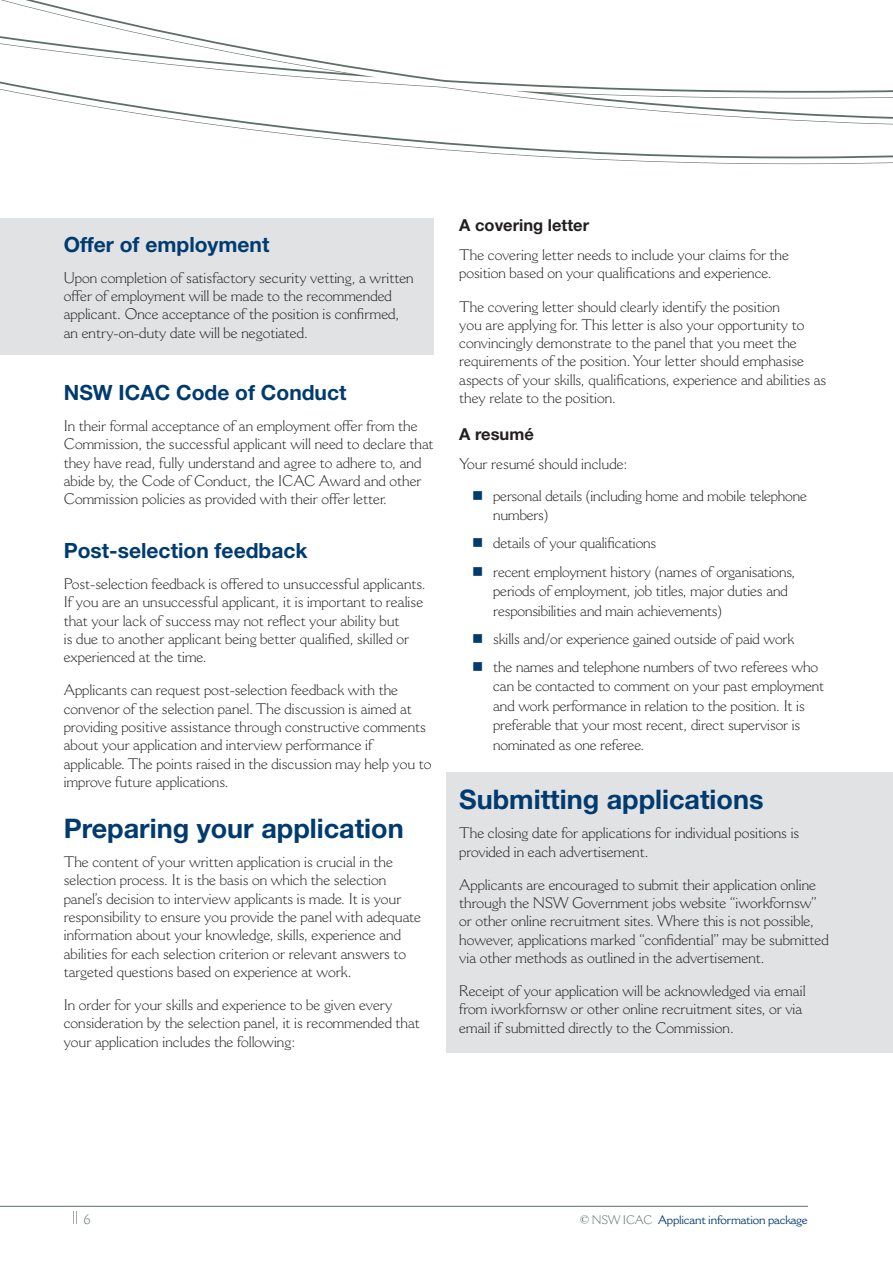
<style>
.page{position:relative;width:893px;height:1263px;background:#fff}
.page>*{position:absolute;margin:0;border:0;box-sizing:border-box;transform-origin:0 0}
.t1{font:700 27px "Helvetica Neue LT Std";color:#003b70}
.t2{font:700 21px "Helvetica Neue LT Std";color:#003b70}
.t3{font:700 16.5px "Helvetica Neue LT Std";color:#231f20}
.t4{font:300 15px/18.3px "Cantoria MT Std";color:#231f20}
.t5{font:300 13.5px "Cantoria MT Std";color:#5d6e65}
.t6{font:12px "Cantoria MT Std";letter-spacing:-.015em;color:#003b70}
.s1{font-weight:300;color:#5d6e65}
</style>
<div class="page">
<svg style="left:73px;top:1212px;width:4px;height:12px"></svg>
<hr style="left:0;top:1206px;width:808px;height:1px;background:#5d6e65">
<svg style="left:0;top:0;width:893px;height:164px"></svg>
<div style="left:446px;top:772px;width:447px;height:280px;background:#e1e2e4"></div>
<div style="left:0;top:218px;width:434px;height:136px;background:#e1e2e4"></div>
<h2 class="t2" style="left:64px;top:231px;width:207px">Offer of employment</h2>
<p class="t4" style="left:64px;top:268px;width:351px">Upon completion of satisfactory security vetting, a written offer of employment will be made to the recommended applicant. Once acceptance of the position is confirmed, an entry-on-duty date will be negotiated.</p>
<h2 class="t2" style="left:64px;top:379px;width:284px">NSW ICAC Code of Conduct</h2>
<p class="t4" style="left:64px;top:417px;width:371px">In their formal acceptance of an employment offer from the Commission, the successful applicant will need to declare that they have read, fully understand and agree to adhere to, and abide by, the Code of Conduct, the ICAC Award and other Commission policies as provided with their offer letter.</p>
<h2 class="t2" style="left:64px;top:537px;width:245px">Post-selection feedback</h2>
<p class="t4" style="left:64px;top:575px;width:363px">Post-selection feedback is offered to unsuccessful applicants.<br>If you are an unsuccessful applicant, it is important to realise that your lack of success may not reflect your ability but<br>is due to another applicant being better qualified, skilled or experienced at the time.</p>
<p class="t4" style="left:64px;top:681px;width:369px">Applicants can request post-selection feedback with the convenor of the selection panel. The discussion is aimed at providing positive assistance through constructive comments about your application and interview performance if applicable. The points raised in the discussion may help you to improve future applications.</p>
<h1 class="t1" style="left:64px;top:812px;width:341px">Preparing your application</h1>
<p class="t4" style="left:64px;top:853px;width:359px">The content of your written application is crucial in the selection process. It is the basis on which the selection panel’s decision to interview applicants is made. It is your responsibility to ensure you provide the panel with adequate information about your knowledge, skills, experience and abilities for each selection criterion or relevant answers to targeted questions based on experience at work.</p>
<p class="t4" style="left:64px;top:996px;width:357px">In order for your skills and experience to be given every consideration by the selection panel, it is recommended that your application includes the following:</p>
<p class="t3" style="left:459px;top:215px;width:131px">A covering letter</p>
<p class="t4" style="left:459px;top:246px;width:331px">The covering letter needs to include your claims for the position based on your qualifications and experience.</p>
<p class="t4" style="left:459px;top:297px;width:369px">The covering letter should clearly identify the position<br>you are applying for. This letter is also your opportunity to convincingly demonstrate to the panel that you meet the requirements of the position. Your letter should emphasise aspects of your skills, qualifications, experience and abilities as they relate to the position.</p>
<p class="t3" style="left:459px;top:424px;width:76px">A resumé</p>
<p class="t4" style="left:493px;top:447px;width:315px;line-height:32.2px;text-indent:-34px">Your resumé should include:<br>personal details (including home and mobile telephone</p>
<p class="t4" style="left:493px;top:501px;width:304px;line-height:28px">numbers)<br>details of your qualifications<br>recent employment history (names of organisations,</p>
<p class="t4" style="left:493px;top:581px;width:296px;line-height:19.5px">periods of employment, job titles, major duties and responsibilities and main achievements)</p>
<p class="t4" style="left:493px;top:624px;width:326px;line-height:28px">skills and/or experience gained outside of paid work<br>the names and telephone numbers of two referees who</p>
<p class="t4" style="left:493px;top:676px;width:332px;line-height:19.5px">can be contacted to comment on your past employment and work performance in relation to the position. It is preferable that your most recent, direct supervisor is nominated as one referee.</p>
<h1 class="t1" style="left:459px;top:783px;width:306px">Submitting applications</h1>
<p class="t4" style="left:459px;top:824px;width:342px">The closing date for applications for individual positions is provided in each advertisement.</p>
<p class="t4" style="left:459px;top:875px;width:371px">Applicants are encouraged to submit their application online through the NSW Government jobs website “iworkfornsw” or other online recruitment sites. Where this is not possible, however, applications marked “confidential” may be submitted via other methods as outlined in the advertisement.</p>
<p class="t4" style="left:459px;top:982px;width:348px">Receipt of your application will be acknowledged via email from iworkfornsw or other online recruitment sites, or via email if submitted directly to the Commission.</p>
<p class="t5" style="left:83px;top:1211px;width:9px">6</p>
<p class="t6" style="left:580px;top:1212px;width:229px"><span class="s1">© NSW ICAC</span> Applicant information package</p>
</div>
